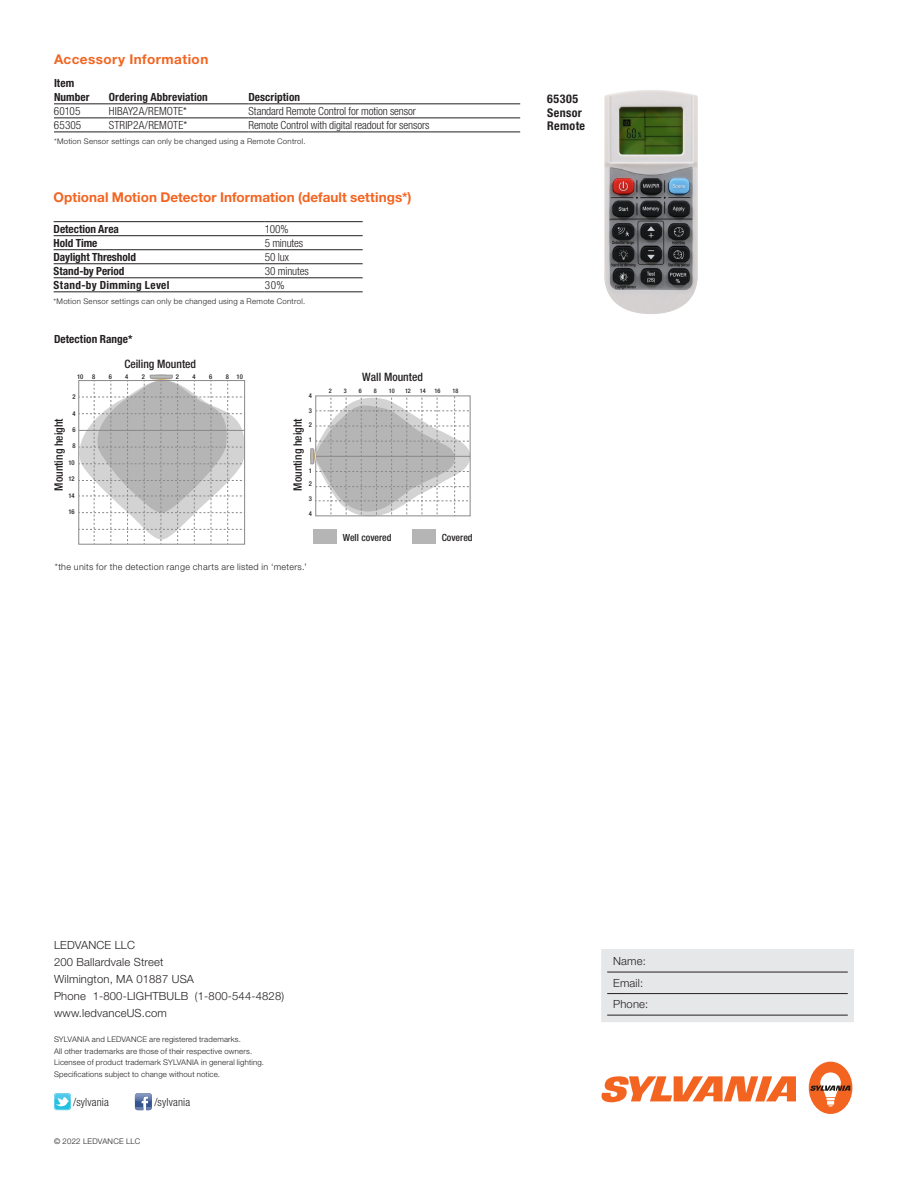
<style>
.page{position:relative;width:918px;height:1188px;background:#fff}
.page>*{position:absolute;margin:0;border:0;box-sizing:border-box;transform-origin:0 0}
.Letter_Tablehead_9_o{font:700 13.5px "Helvetica Neue LT Pro";letter-spacing:.005em;color:#f36421}
.Letter_Tablehead_9_o-2{font:700 13.5px "Helvetica Neue LT Pro";letter-spacing:.035em;color:#f36421}
.Letter_Tablehead_7_5{font:700 condensed 12px/13.5px "Helvetica Neue LT Pro";letter-spacing:.03em;color:#231f20}
.t1{font:500 condensed 11.55px "Helvetica Neue LT Pro";color:#231f20}
.Letter_Tables_7_5_Ba{font:300 condensed 11.25px "Helvetica Neue LT Pro";letter-spacing:-.005em;color:#231f20}
.Spec_Box{font:300 11.25px/17px "Helvetica Neue LT Pro";letter-spacing:.015em;color:#231f20}
.Letter_Tables_7_5_Ba-2{font:700 condensed 11.25px "Helvetica Neue LT Pro";color:#231f20}
.Letter_Tablehead_7_5-2{font:700 condensed 11.25px/13.5px "Helvetica Neue LT Pro";letter-spacing:.005em;color:#231f20}
.Letter_Tables_7_5_Ba-3{font:700 condensed 11.25px "Helvetica Neue LT Pro";letter-spacing:.03em;color:#231f20}
.Letter_Tables_7_5_Ba-4{font:300 condensed 11.25px "Helvetica Neue LT Pro";letter-spacing:.015em;color:#231f20}
.t2{font:500 condensed 9.9px "Helvetica Neue LT Pro";color:#231f20}
.Letter_Footnote_5_2{font:300 9px "Helvetica Neue LT Pro";letter-spacing:.04em;color:#231f20}
.Letter_Footnote_5_2-2{font:300 7.8px "Helvetica Neue LT Pro";letter-spacing:.025em;color:#231f20}
.t3{font:500 condensed 6.6px/13.5px "Helvetica Neue LT Pro";color:#231f20}
.t4{font:500 condensed 6.15px "Helvetica Neue LT Pro";color:#231f20}
.s1{font-weight:400;font-stretch:condensed}
</style>
<div class="page">
<svg style="left:54px;top:1093px;width:17px;height:17px"></svg>
<svg style="left:135px;top:1093px;width:17px;height:17px"></svg>
<svg style="left:602px;top:1076px;width:194px;height:26px"></svg>
<div style="left:809px;top:1062px;width:43px;height:52px;background:#f36421;border-radius:50%"></div>
<svg style="left:810px;top:1072px;width:40px;height:34px"></svg>
<div style="left:602px;top:950px;width:251px;height:71px;background:#e6e7e9"></div>
<svg style="left:607px;top:971px;width:241px;height:44px"></svg>
<hr style="left:607px;top:972px;width:241px;height:1px;background:#231f20">
<hr style="left:607px;top:993px;width:241px;height:1px;background:#231f20">
<hr style="left:607px;top:1015px;width:241px;height:1px;background:#231f20">
<div style="left:601px;top:949px;width:253px;height:73px;border:2px solid #e6e7e9"></div>
<hr style="left:54px;top:221px;width:211px;height:1px;background:#231f20">
<hr style="left:265px;top:221px;width:98px;height:1px;background:#231f20">
<hr style="left:54px;top:235px;width:211px;height:1px;background:#231f20">
<hr style="left:265px;top:235px;width:98px;height:1px;background:#231f20">
<hr style="left:54px;top:249px;width:211px;height:1px;background:#231f20">
<hr style="left:265px;top:249px;width:98px;height:1px;background:#231f20">
<hr style="left:54px;top:264px;width:211px;height:1px;background:#231f20">
<hr style="left:265px;top:264px;width:98px;height:1px;background:#231f20">
<hr style="left:54px;top:278px;width:211px;height:1px;background:#231f20">
<hr style="left:265px;top:278px;width:98px;height:1px;background:#231f20">
<hr style="left:54px;top:292px;width:211px;height:1px;background:#231f20">
<hr style="left:265px;top:292px;width:98px;height:1px;background:#231f20">
<svg style="left:78px;top:375px;width:168px;height:169px"></svg>
<svg style="left:311px;top:395px;width:160px;height:122px"></svg>
<div style="left:412px;top:529px;width:24px;height:14px;background:#b5b5b6"></div>
<div style="left:313px;top:529px;width:24px;height:14px;background:#b5b5b6"></div>
<svg style="left:54px;top:117px;width:194px;height:15px"></svg>
<hr style="left:54px;top:104px;width:55px;height:1px;background:#231f20">
<hr style="left:109px;top:104px;width:139px;height:1px;background:#231f20">
<hr style="left:248px;top:104px;width:272px;height:1px;background:#231f20">
<hr style="left:54px;top:118px;width:55px;height:1px;background:#231f20">
<hr style="left:109px;top:118px;width:139px;height:1px;background:#231f20">
<hr style="left:248px;top:118px;width:272px;height:1px;background:#231f20">
<hr style="left:54px;top:132px;width:55px;height:1px;background:#231f20">
<hr style="left:109px;top:132px;width:139px;height:1px;background:#231f20">
<hr style="left:248px;top:132px;width:272px;height:1px;background:#231f20">
<img style="left:604px;top:90px;width:94px;height:224px">
<p class="Letter_Tablehead_9_o-2" style="left:54px;top:50px;width:156px">Accessory Information</p>
<p class="Letter_Tablehead_7_5-2" style="left:54px;top:76px;width:37px">Item<br>Number</p>
<p class="Letter_Tablehead_7_5-2" style="left:109px;top:90px;width:101px">Ordering Abbreviation</p>
<p class="Letter_Tables_7_5_Ba-2" style="left:248px;top:90px;width:53px">Description</p>
<p class="Letter_Tables_7_5_Ba" style="left:54px;top:104px;width:28px">60105</p>
<p class="Letter_Tables_7_5_Ba" style="left:109px;top:104px;width:80px">HIBAY2A/REMOTE*</p>
<p class="Letter_Tables_7_5_Ba" style="left:248px;top:104px;width:169px">Standard Remote Control for motion sensor</p>
<p class="Letter_Tables_7_5_Ba" style="left:54px;top:118px;width:29px">65305</p>
<p class="Letter_Tables_7_5_Ba" style="left:109px;top:118px;width:80px">STRIP2A/REMOTE*</p>
<p class="Letter_Tables_7_5_Ba" style="left:248px;top:118px;width:183px">Remote Control with digital readout for sensors</p>
<p class="Letter_Footnote_5_2-2" style="left:54px;top:137px;width:253px">*Motion Sensor settings can only be changed using a Remote Control.</p>
<p class="Letter_Tablehead_9_o" style="left:54px;top:189px;width:359px">Optional Motion Detector Information (default settings*)</p>
<p class="Letter_Tables_7_5_Ba-2" style="left:54px;top:222px;width:67px">Detection Area</p>
<p class="Letter_Tables_7_5_Ba" style="left:265px;top:222px;width:25px">100%</p>
<p class="Letter_Tables_7_5_Ba-2" style="left:54px;top:236px;width:45px">Hold Time</p>
<p class="Letter_Tables_7_5_Ba" style="left:265px;top:236px;width:40px">5 minutes</p>
<p class="Letter_Tables_7_5_Ba-2" style="left:54px;top:250px;width:84px">Daylight Threshold</p>
<p class="Letter_Tables_7_5_Ba" style="left:265px;top:250px;width:26px">50 lux</p>
<p class="Letter_Tables_7_5_Ba-2" style="left:54px;top:264px;width:72px">Stand-by Period</p>
<p class="Letter_Tables_7_5_Ba" style="left:265px;top:264px;width:46px">30 minutes</p>
<p class="Letter_Tables_7_5_Ba-3" style="left:54px;top:278px;width:117px">Stand-by Dimming Level</p>
<p class="Letter_Tables_7_5_Ba" style="left:265px;top:278px;width:21px">30%</p>
<p class="Letter_Footnote_5_2-2" style="left:54px;top:297px;width:253px">*Motion Sensor settings can only be changed using a Remote Control.</p>
<p class="Letter_Tablehead_7_5-2" style="left:54px;top:332px;width:80px">Detection Range*</p>
<p class="t1" style="left:124px;top:357px;width:73px">Ceiling Mounted</p>
<p class="t3" style="left:77px;top:369px;width:8px">10</p>
<p class="t3" style="left:176px;top:369px;width:5px">2</p>
<p class="t3" style="left:193px;top:369px;width:5px">4</p>
<p class="t3" style="left:209px;top:369px;width:5px">6</p>
<p class="t3" style="left:226px;top:369px;width:19px">8 10</p>
<p class="t3" style="left:92px;top:369px;width:5px">8</p>
<p class="t3" style="left:109px;top:369px;width:5px">6</p>
<p class="t3" style="left:125px;top:369px;width:5px">4</p>
<p class="t3" style="left:142px;top:369px;width:5px">2</p>
<p class="t3" style="left:309px;top:389px;width:5px">4</p>
<p class="t3" style="left:72px;top:390px;width:5px">2</p>
<p class="t3" style="left:72px;top:406px;width:5px">4</p>
<p class="t3" style="left:72px;top:423px;width:5px">6</p>
<p class="t3" style="left:72px;top:439px;width:5px">8</p>
<p class="t3" style="left:68px;top:456px;width:8px">10</p>
<p class="t3" style="left:68px;top:472px;width:8px">12</p>
<p class="t3" style="left:68px;top:489px;width:8px">14</p>
<p class="t3" style="left:68px;top:505px;width:8px">16</p>
<p class="t3" style="left:309px;top:404px;width:5px">3</p>
<p class="t1" style="left:52px;top:491px;width:74px;rotate:-90deg">Mounting height</p>
<p class="t1" style="left:291px;top:491px;width:74px;rotate:-90deg">Mounting height</p>
<p class="t3" style="left:309px;top:418px;width:5px">2</p>
<p class="t3" style="left:309px;top:433px;width:5px">1</p>
<p class="t3" style="left:309px;top:464px;width:5px">1<br>2</p>
<p class="t3" style="left:309px;top:492px;width:5px">3</p>
<p class="t3" style="left:309px;top:507px;width:5px">4</p>
<p class="Letter_Footnote_5_2" style="left:55px;top:561px;width:253px">*the units for the detection range charts are listed in ‘meters.<span class="s1">’</span></p>
<p class="t1" style="left:362px;top:370px;width:62px">Wall Mounted</p>
<p class="t4" style="left:329px;top:388px;width:4px">2</p>
<p class="t4" style="left:344px;top:388px;width:4px">3</p>
<p class="t4" style="left:359px;top:388px;width:4px">6</p>
<p class="t4" style="left:374px;top:388px;width:4px">8</p>
<p class="t4" style="left:389px;top:388px;width:7px">10</p>
<p class="t4" style="left:452px;top:388px;width:7px">18</p>
<p class="t4" style="left:405px;top:388px;width:7px">12</p>
<p class="t4" style="left:420px;top:388px;width:7px">14</p>
<p class="t4" style="left:435px;top:388px;width:7px">16</p>
<p class="t2" style="left:343px;top:532px;width:50px">Well covered</p>
<p class="t2" style="left:442px;top:532px;width:32px">Covered</p>
<p class="Letter_Tablehead_7_5" style="left:547px;top:92px;width:40px">65305<br>Sensor<br>Remote</p>
<p class="Spec_Box" style="left:54px;top:937px;width:111px">LEDVANCE LLC<br>200 Ballardvale Street</p>
<p class="Spec_Box" style="left:54px;top:971px;width:142px">Wilmington, MA 01887 USA</p>
<p class="Spec_Box" style="left:54px;top:988px;width:232px">Phone 1-800-LIGHTBULB (1-800-544-4828)</p>
<p class="Spec_Box" style="left:54px;top:1005px;width:114px">www.ledvanceUS.com</p>
<p class="Letter_Footnote_5_2-2" style="left:54px;top:1034px;width:188px">SYLVANIA and LEDVANCE are registered trademarks.</p>
<p class="Letter_Footnote_5_2-2" style="left:54px;top:1046px;width:200px">All other trademarks are those of their respective owners.</p>
<p class="Letter_Footnote_5_2-2" style="left:54px;top:1058px;width:211px">Licensee of product trademark SYLVANIA in general lighting.</p>
<p class="Letter_Footnote_5_2-2" style="left:54px;top:1070px;width:168px">Specifications subject to change without notice.</p>
<p class="Letter_Tables_7_5_Ba-4" style="left:73px;top:1096px;width:37px">/sylvania</p>
<p class="Letter_Tables_7_5_Ba-4" style="left:154px;top:1096px;width:37px">/sylvania</p>
<p class="Letter_Footnote_5_2-2" style="left:54px;top:1136px;width:88px">© 2022 LEDVANCE LLC</p>
<p class="Spec_Box" style="left:613px;top:953px;width:34px">Name:</p>
<p class="Spec_Box" style="left:613px;top:974px;width:32px">Email:</p>
<p class="Spec_Box" style="left:613px;top:996px;width:37px">Phone:</p>
</div>
